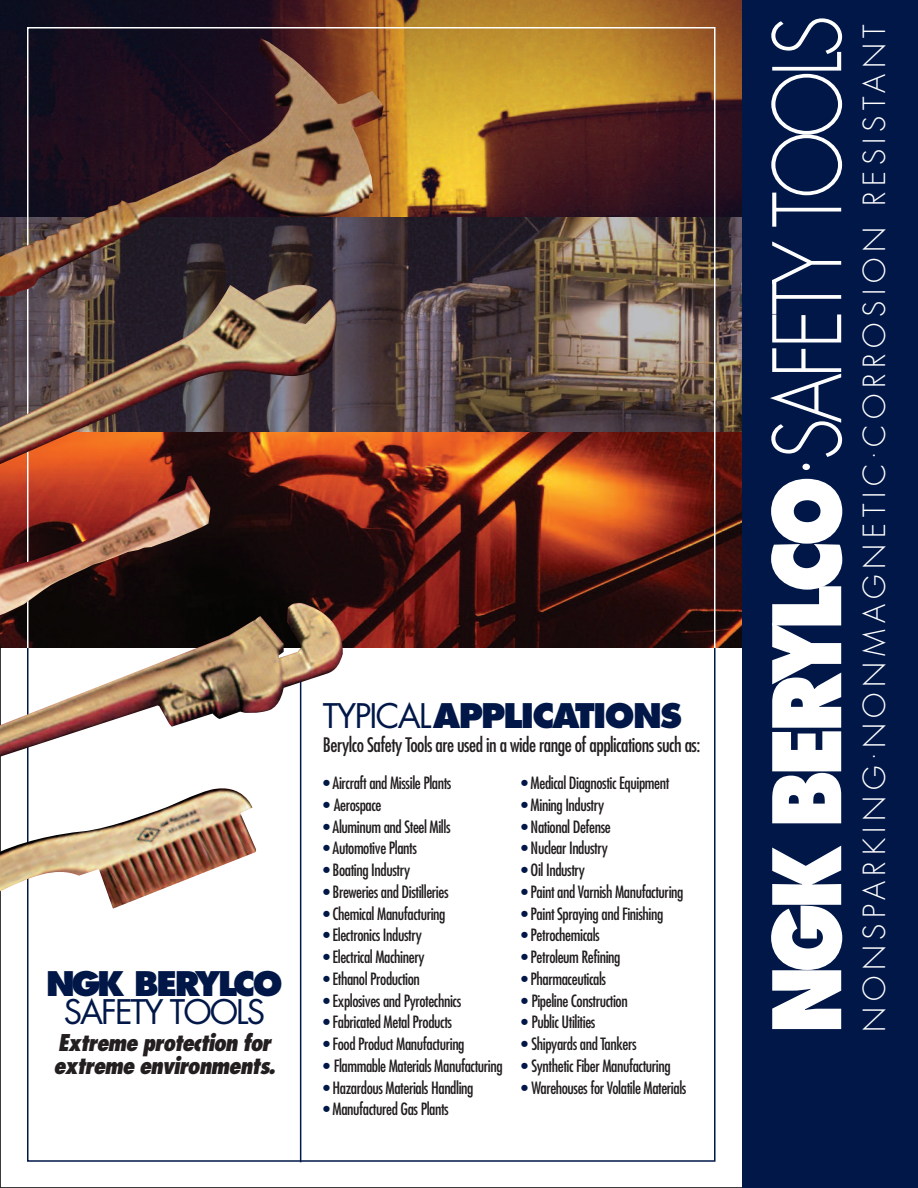
<style>
.page{position:relative;width:918px;height:1188px;background:#fff}
.page>*{position:absolute;margin:0;border:0;box-sizing:border-box;transform-origin:0 0}
.t1{font:300 91.5px "Futura";letter-spacing:-.065em;color:#fff;scale:.85 1}
.t2{font:800 33px "Futura";letter-spacing:-.05em;color:#001748}
.t3{font:33px "Futura";letter-spacing:-.06em;color:#001748}
.t4{font:800 33px "Futura";letter-spacing:-.095em;color:#001748}
.t5{font:300 29.7px "Futura";letter-spacing:.19em;color:#fff}
.t6{font:italic 800 condensed 22.5px/22.5px "Futura";letter-spacing:-.045em;color:#231f20}
.t7{font:condensed 19.5px "Futura";letter-spacing:-.025em;color:#231f20}
.t8{font:condensed 16.5px "Futura";letter-spacing:-.025em;color:#231f20}
.s1{font-weight:400}
.s2{font-weight:700;color:#001748}
.s3{font-weight:800}
</style>
<div class="page">
<img style="left:0;top:433px;width:742px;height:215px">
<img style="left:337px;top:216px;width:405px;height:216px">
<img style="left:0;top:432px;width:766px;height:1px">
<img style="left:0;top:0;width:742px;height:216px">
<div style="left:742px;top:0;width:176px;height:1188px;background:#001748"></div>
<hr style="left:300px;top:666px;width:1px;height:496px;background:#001748">
<img style="left:0;top:476px;width:211px;height:126px">
<img style="left:0;top:38px;width:384px;height:260px">
<img style="left:0;top:284px;width:337px;height:181px">
<img style="left:0;top:782px;width:256px;height:127px">
<img style="left:0;top:602px;width:343px;height:155px">
<h2 class="t4" style="left:46px;top:969px;width:238px">NGK BERYLCO</h2>
<h2 class="t3" style="left:64px;top:997px;width:203px">SAFETY TOOLS</h2>
<h3 class="t6" style="left:53px;top:1033px;width:224px">Extreme protection for extreme environments.</h3>
<h2 class="t2" style="left:323px;top:702px;width:361px"><span class="s1">TYPICAL</span>APPLICATIONS</h2>
<p class="t7" style="left:323px;top:736px;width:379px">Berylco Safety Tools are used in a wide range of applications such as:</p>
<p class="t8" style="left:323px;top:775px;width:130px"><span class="s2">•</span> Aircraft and Missile Plants</p>
<p class="t8" style="left:323px;top:797px;width:60px"><span class="s2">•</span> Aerospace</p>
<p class="t8" style="left:323px;top:819px;width:129px"><span class="s2">•</span> Aluminum and Steel Mills</p>
<p class="t8" style="left:323px;top:841px;width:95px"><span class="s2">•</span> Automotive Plants</p>
<p class="t8" style="left:323px;top:862px;width:88px"><span class="s2">•</span> Boating Industry</p>
<p class="t8" style="left:323px;top:884px;width:127px"><span class="s2">•</span> Breweries and Distilleries</p>
<p class="t8" style="left:323px;top:906px;width:124px"><span class="s2">•</span> Chemical Manufacturing</p>
<p class="t8" style="left:323px;top:928px;width:100px"><span class="s2">•</span> Electronics Industry</p>
<p class="t8" style="left:323px;top:949px;width:103px"><span class="s2">•</span> Electrical Machinery</p>
<p class="t8" style="left:323px;top:971px;width:98px"><span class="s2">•</span> Ethanol Production</p>
<p class="t8" style="left:323px;top:993px;width:140px"><span class="s2">•</span> Explosives and Pyrotechnics</p>
<p class="t8" style="left:323px;top:1015px;width:130px"><span class="s2">•</span> Fabricated Metal Products</p>
<p class="t8" style="left:323px;top:1036px;width:143px"><span class="s2">•</span> Food Product Manufacturing</p>
<p class="t8" style="left:323px;top:1058px;width:181px"><span class="s2">•</span> Flammable Materials Manufacturing</p>
<p class="t8" style="left:323px;top:1080px;width:152px"><span class="s2">•</span> Hazardous Materials Handling</p>
<p class="t8" style="left:323px;top:1102px;width:127px"><span class="s2">•</span> Manufactured Gas Plants</p>
<p class="t8" style="left:521px;top:775px;width:150px"><span class="s2">•</span> Medical Diagnostic Equipment</p>
<p class="t8" style="left:521px;top:797px;width:85px"><span class="s2">•</span> Mining Industry</p>
<p class="t8" style="left:521px;top:819px;width:91px"><span class="s2">•</span> National Defense</p>
<p class="t8" style="left:521px;top:841px;width:88px"><span class="s2">•</span> Nuclear Industry</p>
<p class="t8" style="left:521px;top:862px;width:65px"><span class="s2">•</span> Oil Industry</p>
<p class="t8" style="left:521px;top:884px;width:164px"><span class="s2">•</span> Paint and Varnish Manufacturing</p>
<p class="t8" style="left:521px;top:906px;width:144px"><span class="s2">•</span> Paint Spraying and Finishing</p>
<p class="t8" style="left:521px;top:928px;width:80px"><span class="s2">•</span> Petrochemicals</p>
<p class="t8" style="left:521px;top:949px;width:101px"><span class="s2">•</span> Petroleum Refining</p>
<p class="t8" style="left:521px;top:971px;width:86px"><span class="s2">•</span> Pharmaceuticals</p>
<p class="t8" style="left:521px;top:993px;width:108px"><span class="s2">•</span> Pipeline Construction</p>
<p class="t8" style="left:521px;top:1015px;width:76px"><span class="s2">•</span> Public Utilities</p>
<p class="t8" style="left:521px;top:1036px;width:117px"><span class="s2">•</span> Shipyards and Tankers</p>
<p class="t8" style="left:521px;top:1058px;width:151px"><span class="s2">•</span> Synthetic Fiber Manufacturing</p>
<p class="t8" style="left:521px;top:1080px;width:167px"><span class="s2">•</span> Warehouses for Volatile Materials</p>
<h1 class="t1" style="left:766px;top:1034px;width:1200px;rotate:-90deg"><span class="s3">NGK BERYLCO</span>.SAFETY TOOLS</h1>
<h3 class="t5" style="left:861px;top:1032px;width:1009px;rotate:-90deg">NONSPARKING<sup>.</sup>NONMAGNETIC<sup>.</sup>CORROSION RESISTANT</h3>
</div>
